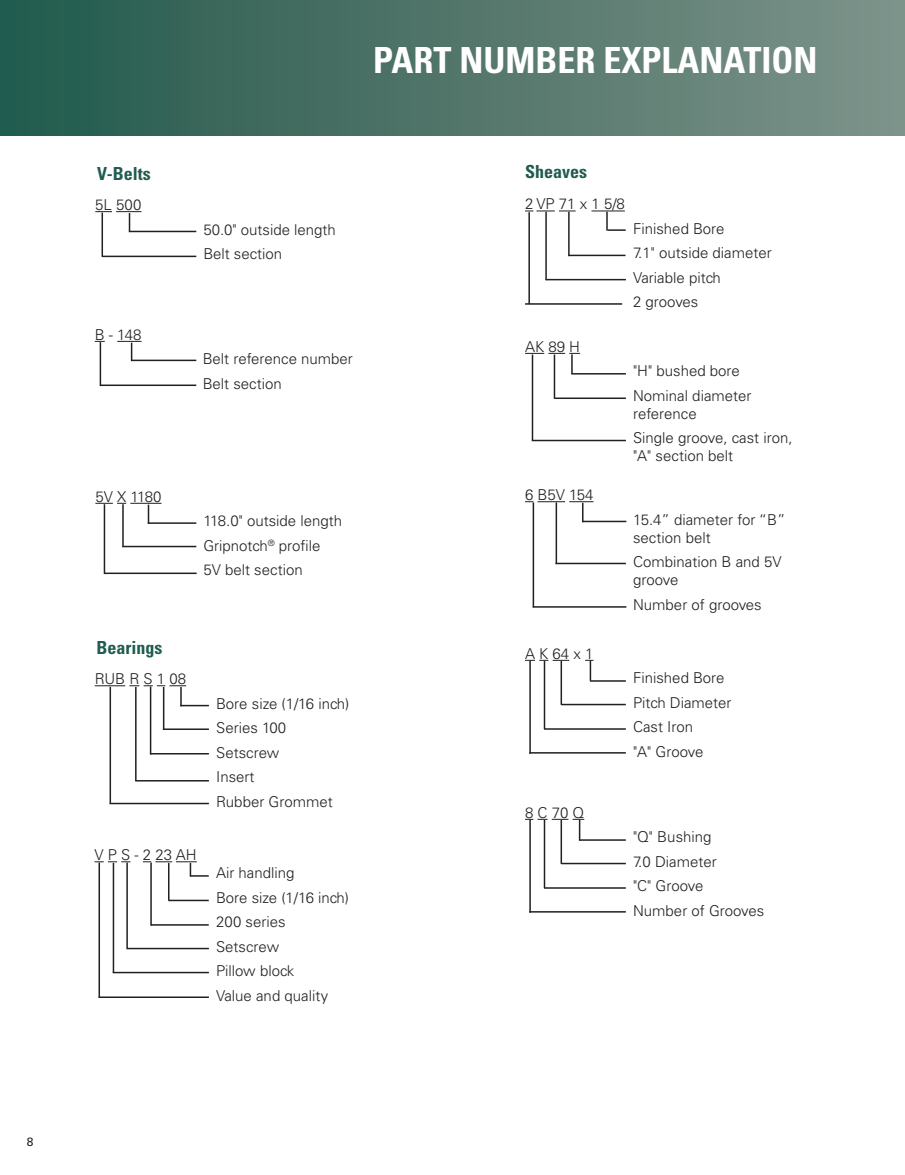
<style>
.page{position:relative;width:905px;height:1175px;background:#fff}
.page>*{position:absolute;margin:0;border:0;box-sizing:border-box;transform-origin:0 0}
.t1{font:700 condensed 36px "Univers LT Std";color:#fff}
.t2{font:700 condensed 18px "Univers LT Std";color:#205c4f}
.t3{font:300 15px/24.5px "Univers LT Std";color:#231f20}
.t4{font:300 15px "Univers LT Std";letter-spacing:.265em;color:#231f20}
.t5{font:300 15px "Univers LT Std";letter-spacing:.28em;color:#231f20}
.t6{font:12px "Univers LT Std";color:#231f20}
</style>
<div class="page">
<div style="left:0;top:0;width:904px;height:135px;background:linear-gradient(to right,#225a4c,#7f9289)"></div>
<hr style="left:101px;top:212px;width:2px;height:45px;background:#231f20">
<hr style="left:102px;top:256px;width:94px;height:1px;background:#231f20">
<svg style="left:95px;top:211px;width:46px;height:20px"></svg>
<hr style="left:129px;top:231px;width:67px;height:1px;background:#231f20">
<hr style="left:100px;top:342px;width:1px;height:44px;background:#231f20">
<hr style="left:100px;top:384px;width:96px;height:2px;background:#231f20">
<svg style="left:117px;top:341px;width:25px;height:20px"></svg>
<hr style="left:131px;top:359px;width:65px;height:2px;background:#231f20">
<svg style="left:95px;top:503px;width:31px;height:1px"></svg>
<hr style="left:130px;top:503px;width:31px;height:1px;background:#231f20">
<hr style="left:104px;top:504px;width:1px;height:70px;background:#231f20">
<hr style="left:104px;top:572px;width:93px;height:2px;background:#231f20">
<hr style="left:122px;top:504px;width:2px;height:43px;background:#231f20">
<svg style="left:148px;top:504px;width:1px;height:18px"></svg>
<hr style="left:122px;top:546px;width:74px;height:1px;background:#231f20">
<hr style="left:148px;top:522px;width:48px;height:2px;background:#231f20">
<hr style="left:525px;top:303px;width:97px;height:2px;background:#231f20">
<svg style="left:525px;top:353px;width:55px;height:21px"></svg>
<hr style="left:571px;top:373px;width:55px;height:1px;background:#231f20">
<hr style="left:553px;top:354px;width:2px;height:44px;background:#231f20">
<hr style="left:554px;top:397px;width:72px;height:2px;background:#231f20">
<hr style="left:531px;top:354px;width:2px;height:86px;background:#231f20">
<hr style="left:531px;top:440px;width:95px;height:1px;background:#231f20">
<hr style="left:532px;top:502px;width:2px;height:105px;background:#231f20">
<hr style="left:532px;top:606px;width:94px;height:1px;background:#231f20">
<hr style="left:555px;top:502px;width:2px;height:62px;background:#231f20">
<hr style="left:555px;top:562px;width:71px;height:2px;background:#231f20">
<svg style="left:525px;top:501px;width:68px;height:21px"></svg>
<hr style="left:582px;top:520px;width:44px;height:2px;background:#231f20">
<hr style="left:95px;top:685px;width:30px;height:1px;background:#231f20">
<hr style="left:110px;top:686px;width:1px;height:117px;background:#231f20">
<hr style="left:110px;top:802px;width:99px;height:2px;background:#231f20">
<hr style="left:135px;top:687px;width:1px;height:94px;background:#231f20">
<hr style="left:135px;top:780px;width:74px;height:1px;background:#231f20">
<hr style="left:150px;top:686px;width:1px;height:68px;background:#231f20">
<hr style="left:150px;top:753px;width:59px;height:1px;background:#231f20">
<hr style="left:163px;top:687px;width:1px;height:43px;background:#231f20">
<hr style="left:163px;top:728px;width:46px;height:2px;background:#231f20">
<svg style="left:129px;top:685px;width:80px;height:21px"></svg>
<svg style="left:94px;top:861px;width:36px;height:1px"></svg>
<hr style="left:98px;top:862px;width:2px;height:136px;background:#231f20">
<hr style="left:99px;top:996px;width:110px;height:2px;background:#231f20">
<hr style="left:113px;top:863px;width:1px;height:109px;background:#231f20">
<hr style="left:113px;top:971px;width:96px;height:2px;background:#231f20">
<hr style="left:126px;top:862px;width:2px;height:86px;background:#231f20">
<hr style="left:126px;top:947px;width:83px;height:2px;background:#231f20">
<hr style="left:150px;top:862px;width:2px;height:63px;background:#231f20">
<hr style="left:151px;top:924px;width:58px;height:1px;background:#231f20">
<hr style="left:168px;top:863px;width:1px;height:37px;background:#231f20">
<hr style="left:168px;top:899px;width:41px;height:2px;background:#231f20">
<svg style="left:143px;top:861px;width:66px;height:15px"></svg>
<svg style="left:525px;top:211px;width:50px;height:1px"></svg>
<hr style="left:591px;top:211px;width:34px;height:1px;background:#231f20">
<hr style="left:568px;top:212px;width:1px;height:44px;background:#231f20">
<hr style="left:568px;top:255px;width:57px;height:1px;background:#231f20">
<hr style="left:545px;top:212px;width:2px;height:68px;background:#231f20">
<hr style="left:545px;top:279px;width:81px;height:1px;background:#231f20">
<hr style="left:528px;top:212px;width:2px;height:92px;background:#231f20">
<svg style="left:606px;top:212px;width:19px;height:19px"></svg>
<svg style="left:525px;top:660px;width:44px;height:1px"></svg>
<hr style="left:560px;top:661px;width:2px;height:44px;background:#231f20">
<hr style="left:561px;top:704px;width:65px;height:1px;background:#231f20">
<hr style="left:543px;top:661px;width:2px;height:68px;background:#231f20">
<hr style="left:544px;top:728px;width:81px;height:1px;background:#231f20">
<hr style="left:529px;top:660px;width:2px;height:93px;background:#231f20">
<hr style="left:529px;top:752px;width:97px;height:1px;background:#231f20">
<hr style="left:589px;top:660px;width:2px;height:20px;background:#231f20">
<hr style="left:590px;top:680px;width:36px;height:1px;background:#231f20">
<hr style="left:560px;top:820px;width:2px;height:43px;background:#231f20">
<hr style="left:561px;top:862px;width:65px;height:2px;background:#231f20">
<hr style="left:543px;top:820px;width:2px;height:68px;background:#231f20">
<hr style="left:544px;top:887px;width:81px;height:1px;background:#231f20">
<hr style="left:529px;top:819px;width:2px;height:93px;background:#231f20">
<hr style="left:529px;top:911px;width:97px;height:1px;background:#231f20">
<svg style="left:525px;top:819px;width:59px;height:21px"></svg>
<hr style="left:579px;top:839px;width:46px;height:1px;background:#231f20">
<p class="t6" style="left:27px;top:1134px;width:8px">8</p>
<h1 class="t1" style="left:373px;top:39px;width:446px">PART NUMBER EXPLANATION</h1>
<p class="t2" style="left:97px;top:163px;width:55px">V-Belts</p>
<p class="t3" style="left:95px;top:193px;width:48px">5L 500</p>
<p class="t3" style="left:95px;top:322px;width:48px">B - 148</p>
<p class="t3" style="left:203px;top:217px;width:134px">50.0" outside length<br>Belt section</p>
<p class="t3" style="left:203px;top:347px;width:151px">Belt reference number<br>Belt section</p>
<p class="t3" style="left:95px;top:484px;width:68px">5V X 1180</p>
<p class="t3" style="left:203px;top:509px;width:140px">118.0" outside length<br>Gripnotch<sup>®</sup> profile<br>5V belt section</p>
<p class="t2" style="left:97px;top:637px;width:67px">Bearings</p>
<p class="t5" style="left:95px;top:670px;width:93px">RUBRS108</p>
<p class="t4" style="left:94px;top:846px;width:104px">VPS - 223AH</p>
<p class="t3" style="left:216px;top:691px;width:134px">Bore size (1/16 inch)<br>Series 100<br>Setscrew<br>Insert<br>Rubber Grommet</p>
<p class="t3" style="left:216px;top:860px;width:134px">Air handling<br>Bore size (1/16 inch)<br>200 series<br>Setscrew<br>Pillow block<br>Value and quality</p>
<p class="t2" style="left:525px;top:161px;width:63px">Sheaves</p>
<p class="t3" style="left:525px;top:192px;width:101px">2 VP 71 x 1 5/8</p>
<p class="t3" style="left:633px;top:216px;width:140px">Finished Bore<br>7.1" outside diameter<br>Variable pitch<br>2 grooves</p>
<p class="t3" style="left:525px;top:334px;width:57px">AK 89 H</p>
<p class="t3" style="left:525px;top:482px;width:70px">6 B5V 154</p>
<p class="t3" style="left:633px;top:359px;width:120px">"H" bushed bore<br>Nominal diameter</p>
<p class="t3" style="left:633px;top:401px;width:161px">reference<br>Single groove, cast iron,</p>
<p class="t3" style="left:633px;top:444px;width:102px">"A" section belt</p>
<p class="t3" style="left:633px;top:510px;width:154px;line-height:18px">15.4” diameter for “B” section belt</p>
<p class="t3" style="left:633px;top:553px;width:150px;line-height:18px">Combination B and 5V groove</p>
<p class="t3" style="left:633px;top:592px;width:130px">Number of grooves</p>
<p class="t3" style="left:525px;top:641px;width:70px">AK64 x 1</p>
<p class="t3" style="left:633px;top:665px;width:100px">Finished Bore<br>Pitch Diameter<br>Cast Iron<br>"A" Groove</p>
<p class="t3" style="left:525px;top:800px;width:61px">8C70Q</p>
<p class="t3" style="left:633px;top:824px;width:133px">"Q" Bushing<br>7.0 Diameter<br>"C" Groove<br>Number of Grooves</p>
</div>
